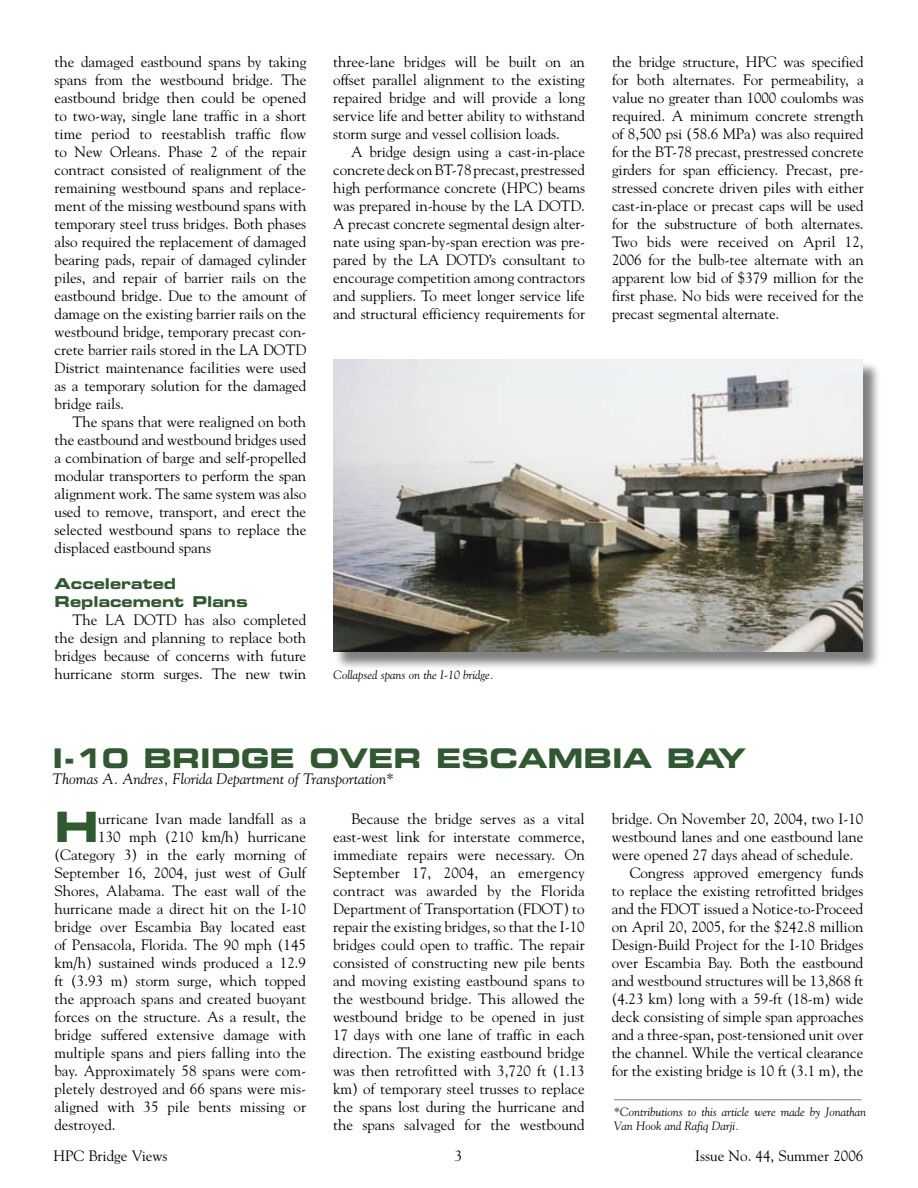
<style>
.page{position:relative;width:918px;height:1188px;background:#fff}
.page>*{position:absolute;margin:0;border:0;box-sizing:border-box;transform-origin:0 0}
.t1{font:41.85px "Eurostile Bold Extended Two";color:#2f5a2f}
.t2{font:27px "Eurostile Bold Extended Two";color:#2f5a2f}
.t3{font:15px/18px "Goudy";letter-spacing:-.005em;color:#000;text-align:justify}
.t4{font:italic 15px "Goudy";color:#000}
.t5{font:15px/18px "Eurostile Bold Extended Two";color:#2f5a2f}
.t6{font:italic 12px/13.5px "Goudy";color:#000}
.t7{font:italic 9px "Goudy";color:#000}
</style>
<div class="page">
<div style="left:334px;top:361px;width:549px;height:311px;background:#000;opacity:.5"></div>
<img style="left:333px;top:359px;width:529px;height:293px">
<p class="t3" style="left:55px;top:52px;width:253px">the damaged eastbound spans by taking spans from the westbound bridge. The eastbound bridge then could be opened to two-way, single lane traffic in a short time period to reestablish traffic flow to New Orleans. Phase 2 of the repair contract consisted of realignment of the remaining westbound spans and replace&shy;ment of the missing westbound spans with temporary steel truss bridges. Both phases also required the replacement of damaged bearing pads, repair of damaged cylinder piles, and repair of barrier rails on the eastbound bridge. Due to the amount of damage on the existing barrier rails on the westbound bridge, temporary precast con&shy;crete barrier rails stored in the LA DOTD District maintenance facilities were used as a temporary solution for the damaged bridge rails.</p>
<p class="t3" style="left:55px;top:412px;width:253px;text-indent:18px">The spans that were realigned on both the eastbound and westbound bridges used a combination of barge and self-propelled modular transporters to perform the span alignment work. The same system was also used to remove, transport, and erect the selected westbound spans to replace the displaced eastbound spans</p>
<p class="t5" style="left:55px;top:574px;width:195px">Accelerated<br>Replacement Plans</p>
<p class="t3" style="left:55px;top:610px;width:253px;text-indent:18px">The LA DOTD has also completed the design and planning to replace both bridges because of concerns with future hurricane storm surges. The new twin</p>
<p class="t3" style="left:333px;top:52px;width:253px">three-lane bridges will be built on an offset parallel alignment to the existing repaired bridge and will provide a long service life and better ability to withstand storm surge and vessel collision loads.</p>
<p class="t3" style="left:333px;top:142px;width:253px;text-indent:18px">A bridge design using a cast-in-place concrete deck on BT-78 precast, prestressed high performance concrete (HPC) beams was prepared in-house by the LA DOTD.<br>A precast concrete segmental design alter&shy;nate using span-by-span erection was pre&shy;pared by the LA DOTD’s consultant to encourage competition among contractors and suppliers. To meet longer service life and structural efficiency requirements for</p>
<p class="t6" style="left:334px;top:668px;width:162px">Collapsed spans on the I-10 bridge.</p>
<p class="t3" style="left:612px;top:52px;width:253px">the bridge structure, HPC was specified for both alternates. For permeability, a value no greater than 1000 coulombs was required. A minimum concrete strength of 8,500 psi (58.6 MPa) was also required for the BT-78 precast, prestressed concrete girders for span efficiency. Precast, pre&shy;stressed concrete driven piles with either cast-in-place or precast caps will be used for the substructure of both alternates.<br>Two bids were received on April 12, 2006 for the bulb-tee alternate with an apparent low bid of $379 million for the first phase. No bids were received for the precast segmental alternate.</p>
<h2 class="t2" style="left:53px;top:739px;width:695px">I-10 BRIDGE OVER ESCAMBIA BAY</h2>
<p class="t4" style="left:53px;top:770px;width:343px">Thomas A. Andres, Florida Department of Transportation*</p>
<h1 class="t1" style="left:54px;top:798px;width:46px">H</h1>
<p class="t3" style="left:98px;top:810px;width:209px">urricane Ivan made landfall as a</p>
<p class="t3" style="left:98px;top:828px;width:209px">130 mph (210 km/h) hurricane</p>
<p class="t3" style="left:54px;top:846px;width:253px">(Category 3) in the early morning of</p>
<p class="t3" style="left:54px;top:864px;width:253px">September 16, 2004, just west of Gulf</p>
<p class="t3" style="left:54px;top:882px;width:253px">Shores, Alabama. The east wall of the</p>
<p class="t3" style="left:54px;top:900px;width:253px">hurricane made a direct hit on the I-10</p>
<p class="t3" style="left:54px;top:918px;width:253px">bridge over Escambia Bay located east</p>
<p class="t3" style="left:54px;top:936px;width:253px">of Pensacola, Florida. The 90 mph (145</p>
<p class="t3" style="left:54px;top:954px;width:253px">km/h) sustained winds produced a 12.9</p>
<p class="t3" style="left:54px;top:972px;width:253px">ft (3.93 m) storm surge, which topped</p>
<p class="t3" style="left:54px;top:990px;width:253px">the approach spans and created buoyant</p>
<p class="t3" style="left:54px;top:1008px;width:253px">forces on the structure. As a result, the</p>
<p class="t3" style="left:54px;top:1026px;width:253px">bridge suffered extensive damage with</p>
<p class="t3" style="left:54px;top:1044px;width:253px">multiple spans and piers falling into the</p>
<p class="t3" style="left:54px;top:1062px;width:253px">bay. Approximately 58 spans were com-</p>
<p class="t3" style="left:54px;top:1080px;width:253px">pletely destroyed and 66 spans were mis-</p>
<p class="t3" style="left:54px;top:1098px;width:253px">aligned with 35 pile bents missing or</p>
<p class="t3" style="left:54px;top:1116px;width:63px">destroyed.</p>
<p class="t3" style="left:333px;top:810px;width:253px;text-indent:18px">Because the bridge serves as a vital east-west link for interstate commerce, immediate repairs were necessary. On September 17, 2004, an emergency contract was awarded by the Florida Department of Transportation (FDOT) to repair the existing bridges, so that the I-10 bridges could open to traffic. The repair consisted of constructing new pile bents and moving existing eastbound spans to the westbound bridge. This allowed the westbound bridge to be opened in just 17 days with one lane of traffic in each direction. The existing eastbound bridge was then retrofitted with 3,720 ft (1.13 km) of temporary steel trusses to replace the spans lost during the hurricane and the spans salvaged for the westbound</p>
<p class="t3" style="left:612px;top:810px;width:253px">bridge. On November 20, 2004, two I-10</p>
<p class="t3" style="left:612px;top:828px;width:253px">westbound lanes and one eastbound lane</p>
<p class="t3" style="left:612px;top:846px;width:243px">were opened 27 days ahead of schedule.</p>
<p class="t3" style="left:630px;top:864px;width:235px">Congress approved emergency funds</p>
<p class="t3" style="left:612px;top:882px;width:253px">to replace the existing retrofitted bridges</p>
<p class="t3" style="left:612px;top:900px;width:253px">and the FDOT issued a Notice-to-Proceed</p>
<p class="t3" style="left:612px;top:918px;width:253px">on April 20, 2005, for the $242.8 million</p>
<p class="t3" style="left:612px;top:936px;width:253px">Design-Build Project for the I-10 Bridges</p>
<p class="t3" style="left:612px;top:954px;width:253px">over Escambia Bay. Both the eastbound</p>
<p class="t3" style="left:612px;top:972px;width:253px">and westbound structures will be 13,868 ft</p>
<p class="t3" style="left:612px;top:990px;width:253px">(4.23 km) long with a 59-ft (18-m) wide</p>
<p class="t3" style="left:612px;top:1008px;width:253px">deck consisting of simple span approaches</p>
<p class="t3" style="left:612px;top:1026px;width:253px">and a three-span, post-tensioned unit over</p>
<p class="t3" style="left:612px;top:1044px;width:253px">the channel. While the vertical clearance</p>
<p class="t3" style="left:612px;top:1062px;width:253px">for the existing bridge is 10 ft (3.1 m), the</p>
<p class="t7" style="left:614px;top:1090px;width:249px">_______________________________________________________</p>
<p class="t6" style="left:614px;top:1105px;width:254px">*Contributions to this article were made by Jonathan<br>Van Hook and Rafiq Darji.</p>
<p class="t3" style="left:53px;top:1147px;width:116px">HPC Bridge Views</p>
<p class="t3" style="left:695px;top:1147px;width:170px">Issue No. 44, Summer 2006</p>
</div>
